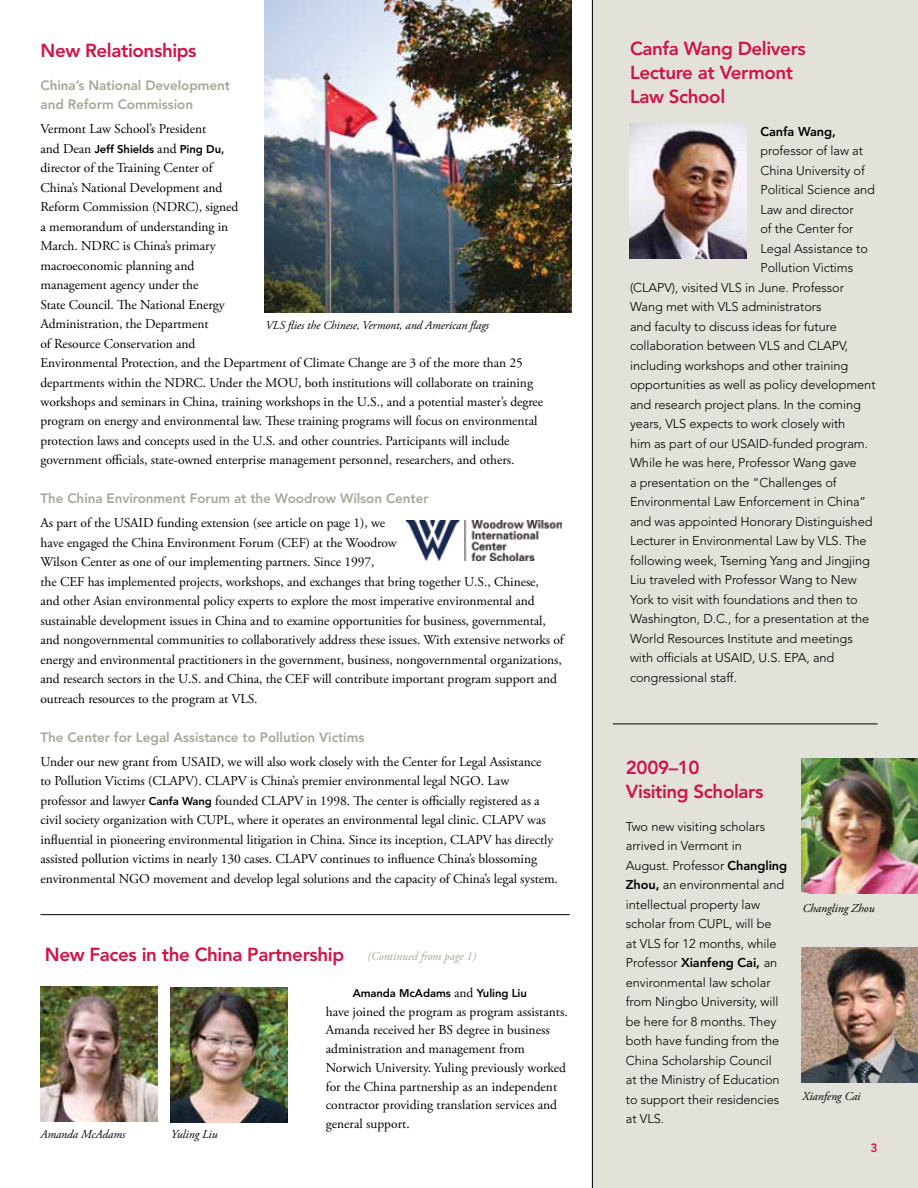
<style>
.page{position:relative;width:918px;height:1188px;background:#fff}
.page>*{position:absolute;margin:0;border:0;box-sizing:border-box;transform-origin:0 0}
.t1{font:800 18.75px/24px "Avenir LT Std";letter-spacing:-.02em;color:#d31245}
.t2{font:13.5px/19.5px "Adobe Garamond Pro";letter-spacing:-.005em;color:#000}
.t3{font:800 13.5px/19.5px "Avenir LT Std";letter-spacing:-.005em;color:#a7a699}
.t4{font:300 12.75px/19.5px "Avenir LT Std";letter-spacing:-.005em;color:#000}
.t5{font:800 12.75px "Avenir LT Std";letter-spacing:-.005em;color:#000}
.t6{font:italic 12px "Adobe Garamond Pro";letter-spacing:-.005em;color:#000}
.t7{font:800 12px "Avenir LT Std";color:#d31245}
.t8{font:800 11.25px "Avenir LT Std";letter-spacing:-.005em;color:#000}
.s1{font-family:"Adobe Garamond Pro";font-weight:400;font-size:13.5px}
.s2{font-family:"Avenir LT Std";font-weight:800;font-size:11.25px}
.s3{font-family:"Adobe Garamond Pro";font-weight:400;font-style:italic;font-size:12px;color:#a7a699}
.s4{font-weight:800}
</style>
<div class="page">
<div style="left:592px;top:0;width:326px;height:1188px;background:#e2e2db"></div>
<hr style="left:40px;top:914px;width:530px;height:1px;background:#000">
<hr style="left:592px;top:0;width:1px;height:1188px;background:#000">
<img style="left:265px;top:0;width:306px;height:313px">
<img style="left:406px;top:520px;width:156px;height:41px">
<img style="left:41px;top:987px;width:116px;height:135px">
<img style="left:630px;top:124px;width:117px;height:135px">
<img style="left:801px;top:759px;width:117px;height:135px">
<img style="left:801px;top:947px;width:117px;height:135px">
<img style="left:171px;top:987px;width:117px;height:135px">
<hr style="left:613px;top:724px;width:264px;height:1px;background:#000">
<h1 class="t1" style="left:40px;top:38px;width:158px">New Relationships</h1>
<p class="t3" style="left:40px;top:75px;width:191px">China’s National Development and Reform Commission</p>
<p class="t2" style="left:40px;top:120px;width:167px">Vermont Law School’s President</p>
<p class="t8" style="left:40px;top:142px;width:185px"><span class="s1">and Dean</span> Jeff Shields <span class="s1">and</span> Ping Du,</p>
<p class="t2" style="left:41px;top:159px;width:504px">director of the Training Center of<br>China’s National Development and<br>Reform Commission (NDRC), signed<br>a memorandum of understanding in<br>March. NDRC is China’s primary<br>macroeconomic planning and<br>management agency under the<br>State Council. The National Energy<br>Administration, the Department<br>of Resource Conservation and<br>Environmental Protection, and the Department of Climate Change are 3 of the more than 25 departments within the NDRC. Under the MOU, both institutions will collaborate on training workshops and seminars in China, training workshops in the U.S., and a potential master’s degree program on energy and environmental law. These training programs will focus on environmental protection laws and concepts used in the U.S. and other countries. Participants will include government officials, state-owned enterprise management personnel, researchers, and others.</p>
<p class="t3" style="left:41px;top:489px;width:390px">The China Environment Forum at the Woodrow Wilson Center</p>
<p class="t2" style="left:41px;top:514px;width:525px">As part of the USAID funding extension (see article on page 1), we<br>have engaged the China Environment Forum (CEF) at the Woodrow<br>Wilson Center as one of our implementing partners. Since 1997,<br>the CEF has implemented projects, workshops, and exchanges that bring together U.S., Chinese,<br>and other Asian environmental policy experts to explore the most imperative environmental and sustainable development issues in China and to examine opportunities for business, governmental, and nongovernmental communities to collaboratively address these issues. With extensive networks of energy and environmental practitioners in the government, business, nongovernmental organizations, and research sectors in the U.S. and China, the CEF will contribute important program support and outreach resources to the program at VLS.</p>
<p class="t3" style="left:41px;top:727px;width:325px">The Center for Legal Assistance to Pollution Victims</p>
<p class="t2" style="left:40px;top:752px;width:519px">Under our new grant from USAID, we will also work closely with the Center for Legal Assistance<br>to Pollution Victims (CLAPV). CLAPV is China’s premier environmental legal NGO. Law professor and lawyer <span class="s2">Canfa Wang</span> founded CLAPV in 1998. The center is officially registered as a civil society organization with CUPL, where it operates an environmental legal clinic. CLAPV was influential in pioneering environmental litigation in China. Since its inception, CLAPV has directly assisted pollution victims in nearly 130 cases. CLAPV continues to influence China’s blossoming environmental NGO movement and develop legal solutions and the capacity of China’s legal system.</p>
<p class="t6" style="left:265px;top:318px;width:225px">VLS flies the Chinese, Vermont, and American flags</p>
<h1 class="t1" style="left:45px;top:943px;width:433px">New Faces in the China Partnership <span class="s3">(Continued from page 1)</span></h1>
<p class="t6" style="left:40px;top:1127px;width:86px">Amanda McAdams</p>
<p class="t6" style="left:171px;top:1127px;width:48px">Yuling Liu</p>
<p class="t8" style="left:353px;top:986px;width:176px">Amanda McAdams <span class="s1">and</span> Yuling Liu</p>
<p class="t2" style="left:326px;top:1003px;width:244px;line-height:18.8px">have joined the program as program assistants.<br>Amanda received her BS degree in business administration and management from Norwich University. Yuling previously worked for the China partnership as an independent contractor providing translation services and general support.</p>
<h1 class="t1" style="left:630px;top:36px;width:177px">Canfa Wang Delivers<br>Lecture at Vermont<br>Law School</h1>
<p class="t5" style="left:760px;top:124px;width:77px">Canfa Wang,</p>
<p class="t4" style="left:760px;top:141px;width:104px">professor of law at</p>
<p class="t4" style="left:760px;top:161px;width:106px">China University of</p>
<p class="t4" style="left:760px;top:180px;width:116px">Political Science and</p>
<p class="t4" style="left:760px;top:200px;width:95px">Law and director</p>
<p class="t4" style="left:760px;top:219px;width:95px">of the Center for</p>
<p class="t4" style="left:760px;top:239px;width:109px">Legal Assistance to</p>
<p class="t4" style="left:760px;top:258px;width:94px">Pollution Victims</p>
<p class="t4" style="left:630px;top:278px;width:215px">(CLAPV), visited VLS in June. Professor</p>
<p class="t4" style="left:630px;top:297px;width:193px">Wang met with VLS administrators</p>
<p class="t4" style="left:630px;top:317px;width:208px">and faculty to discuss ideas for future</p>
<p class="t4" style="left:630px;top:336px;width:220px">collaboration between VLS and CLAPV,</p>
<p class="t4" style="left:630px;top:356px;width:220px">including workshops and other training</p>
<p class="t4" style="left:630px;top:375px;width:247px">opportunities as well as policy development</p>
<p class="t4" style="left:630px;top:395px;width:232px">and research project plans. In the coming</p>
<p class="t4" style="left:630px;top:414px;width:217px">years, VLS expects to work closely with</p>
<p class="t4" style="left:630px;top:433px;width:240px">him as part of our USAID-funded program.</p>
<p class="t4" style="left:630px;top:453px;width:228px">While he was here, Professor Wang gave</p>
<p class="t4" style="left:630px;top:472px;width:208px">a presentation on the “Challenges of</p>
<p class="t4" style="left:630px;top:492px;width:238px">Environmental Law Enforcement in China”</p>
<p class="t4" style="left:630px;top:511px;width:244px">and was appointed Honorary Distinguished</p>
<p class="t4" style="left:630px;top:531px;width:238px">Lecturer in Environmental Law by VLS. The</p>
<p class="t4" style="left:630px;top:550px;width:242px">following week, Tseming Yang and Jingjing</p>
<p class="t4" style="left:630px;top:570px;width:228px">Liu traveled with Professor Wang to New</p>
<p class="t4" style="left:630px;top:589px;width:229px">York to visit with foundations and then to</p>
<p class="t4" style="left:630px;top:609px;width:241px">Washington, D.C., for a presentation at the</p>
<p class="t4" style="left:630px;top:628px;width:224px">World Resources Institute and meetings</p>
<p class="t4" style="left:630px;top:648px;width:206px">with officials at USAID, U.S. EPA, and</p>
<p class="t4" style="left:630px;top:667px;width:108px">congressional staff.</p>
<h1 class="t1" style="left:626px;top:755px;width:139px">2009–10<br>Visiting Scholars</h1>
<p class="t4" style="left:626px;top:817px;width:163px">Two new visiting scholars arrived in Vermont in<br>August. Professor <span class="s4">Changling<br>Zhou,</span> an environmental and intellectual property law scholar from CUPL, will be<br>at VLS for 12 months, while<br>Professor <span class="s4">Xianfeng Cai,</span> an environmental law scholar from Ningbo University, will be here for 8 months. They both have funding from the<br>China Scholarship Council<br>at the Ministry of Education to support their residencies at VLS.</p>
<p class="t6" style="left:803px;top:901px;width:74px">Changling Zhou</p>
<p class="t6" style="left:803px;top:1089px;width:60px">Xianfeng Cai</p>
<p class="t7" style="left:870px;top:1141px;width:9px">3</p>
</div>
